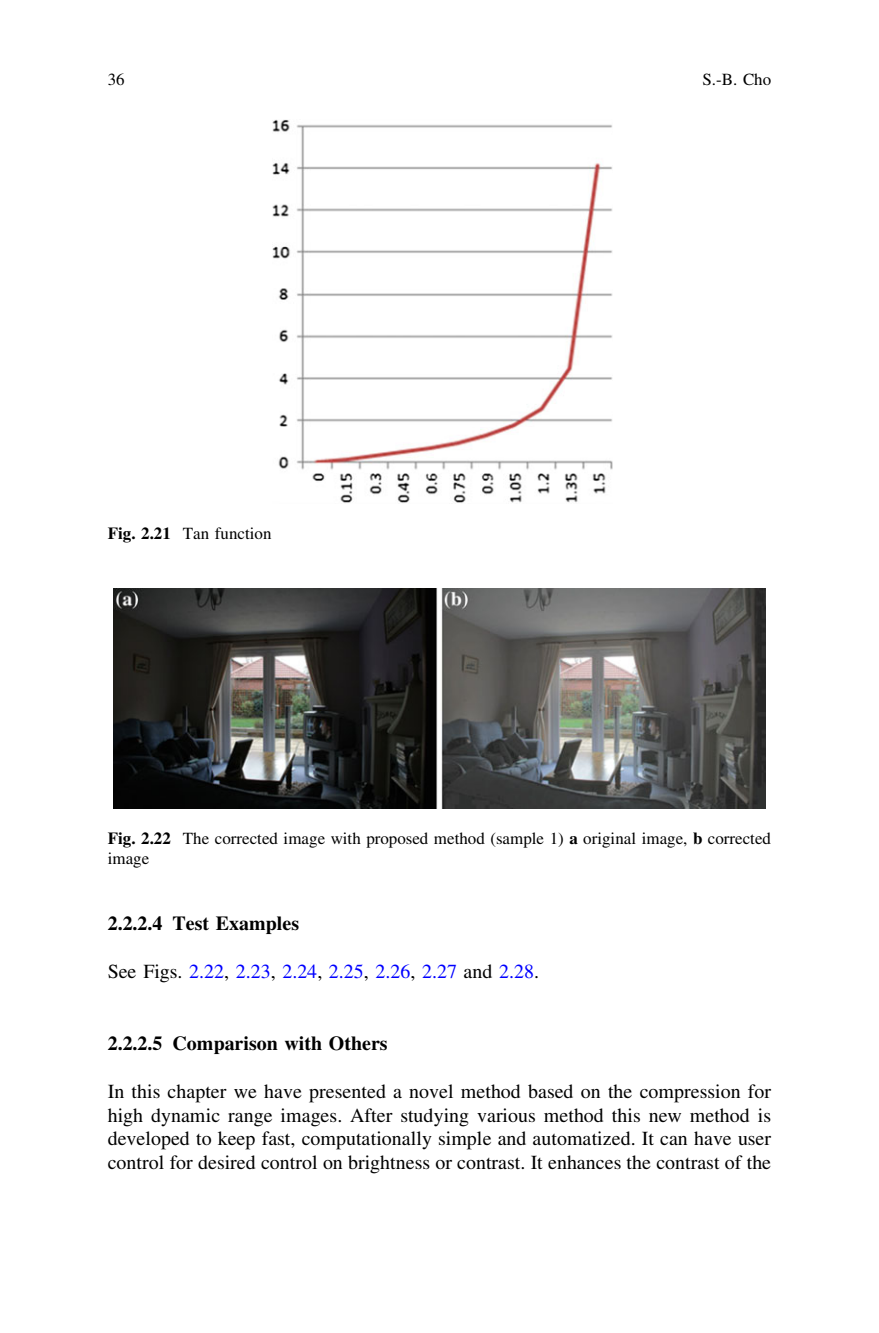
<style>
.page{position:relative;width:879px;height:1333px;background:#fff}
.page>*{position:absolute;margin:0;border:0;box-sizing:border-box;transform-origin:0 0}
.t1{font:20px/24px "Adv GTIMES R";color:#000;text-align:justify}
.t2{font:20px "Adv GTIMES B";color:#000}
.t3{font:20px "Adv GTIMES R";color:#00f}
.t4{font:17px/20px "Adv GTIMES R";color:#000}
.s1{font-family:"Adv GTIMES B"}
.s2{color:#000}
</style>
<div class="page">
<img style="left:272px;top:119px;width:340px;height:384px">
<img style="left:113px;top:588px;width:652px;height:220px">
<p class="t4" style="left:108px;top:71px;width:18px">36</p>
<p class="t4" style="left:702px;top:71px;width:70px">S.-B. Cho</p>
<p class="t4" style="left:108px;top:525px;width:165px"><span class="s1">Fig. 2.21</span> Tan function</p>
<p class="t4" style="left:108px;top:830px;width:665px"><span class="s1">Fig. 2.22</span> The corrected image with proposed method (sample 1) <span class="s1">a</span> original image, <span class="s1">b</span> corrected image</p>
<p class="t2" style="left:108px;top:916px;width:193px">2.2.2.4 Test Examples</p>
<p class="t3" style="left:108px;top:964px;width:433px"><span class="s2">See Figs.</span> 2.22<span class="s2">,</span> 2.23<span class="s2">,</span> 2.24<span class="s2">,</span> 2.25<span class="s2">,</span> 2.26<span class="s2">,</span> 2.27 <span class="s2">and</span> 2.28<span class="s2">.</span></p>
<p class="t2" style="left:108px;top:1036px;width:281px">2.2.2.5 Comparison with Others</p>
<p class="t1" style="left:108px;top:1080px;width:665px">In this chapter we have presented a novel method based on the compression for high dynamic range images. After studying various method this new method is developed to keep fast, computationally simple and automatized. It can have user control for desired control on brightness or contrast. It enhances the contrast of the</p>
</div>
